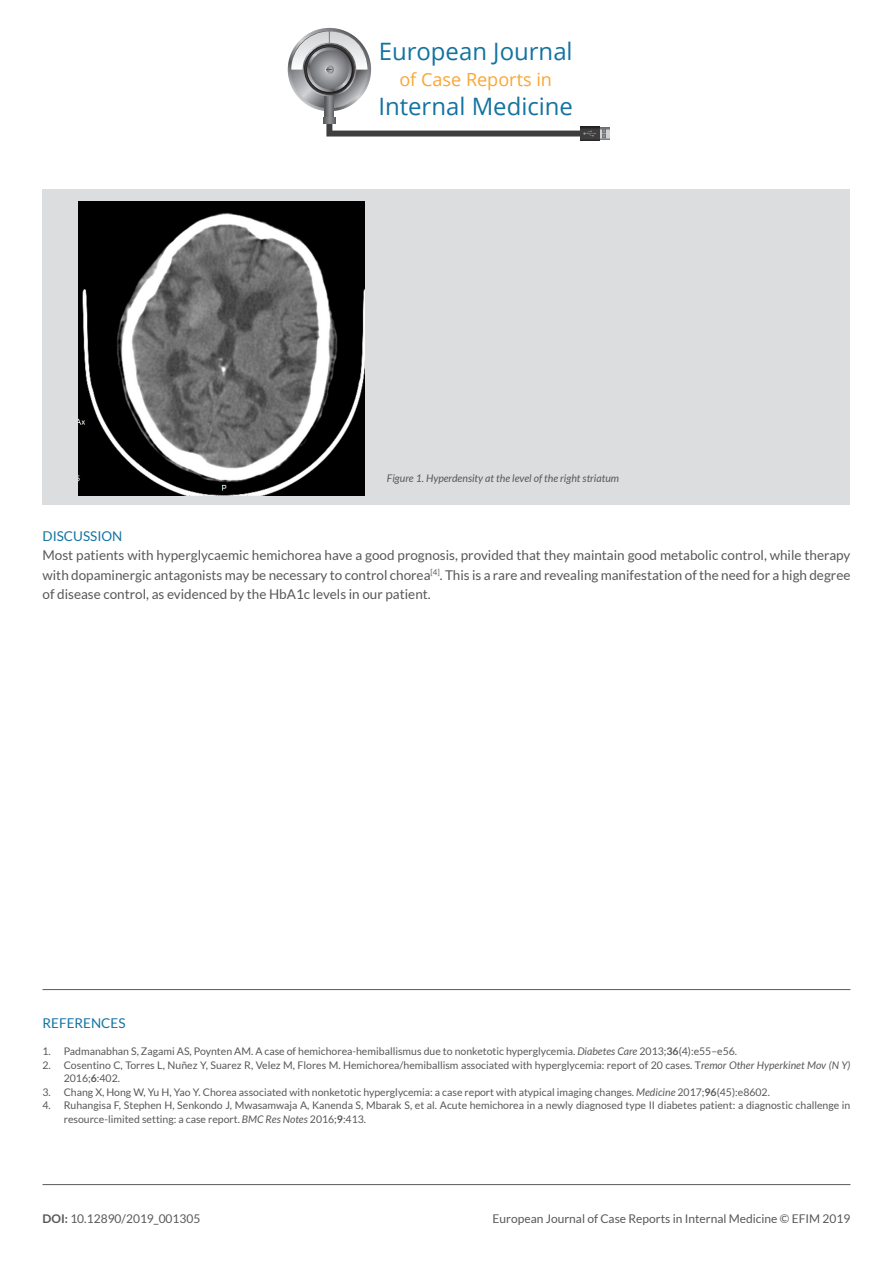
<style>
.page{position:relative;width:893px;height:1263px;background:#fff}
.page>*{position:absolute;margin:0;border:0;box-sizing:border-box;transform-origin:0 0}
.t1{font:24px "Open Sans";color:#1373a1}
.t2{font:18px "Open Sans";color:#faa633}
.TESTO_ARTICOLO{font:13.5px/19.5px "Lato";color:#57585a;text-align:justify}
.TESTO_ARTICOLO-2{font:13.5px "Lato";color:#1373a1}
.TITOLINI{font:13.5px "Lato";color:#1373a1}
.t3{font:12px "Lato";color:#57585a}
.REFERENCE{font:10.5px/13.5px "Lato";color:#57585a}
.DIDASCALIA{font:italic 10.5px "Lato";color:#57585a}
.s1{font-style:italic}
.s2{font-weight:700}
</style>
<div class="page">
<svg style="left:288px;top:28px;width:83px;height:83px"></svg>
<svg style="left:291px;top:31px;width:77px;height:77px"></svg>
<svg style="left:325px;top:96px;width:9px;height:21px"></svg>
<svg style="left:303px;top:43px;width:53px;height:53px"></svg>
<svg style="left:304px;top:44px;width:51px;height:51px"></svg>
<svg style="left:307px;top:47px;width:45px;height:45px"></svg>
<svg style="left:310px;top:50px;width:39px;height:39px"></svg>
<svg style="left:291px;top:31px;width:76px;height:43px"></svg>
<svg style="left:600px;top:128px;width:10px;height:11px"></svg>
<svg style="left:603px;top:129px;width:2px;height:9px"></svg>
<svg style="left:580px;top:126px;width:20px;height:15px"></svg>
<svg style="left:323px;top:117px;width:273px;height:20px"></svg>
<hr style="left:43px;top:1184px;width:807px;height:1px;background:#57585a">
<div style="left:43px;top:190px;width:807px;height:315px;background:#dcdddf"></div>
<img style="left:78px;top:202px;width:287px;height:294px">
<hr style="left:43px;top:989px;width:807px;height:1px;background:#57585a">
<h1 class="t1" style="left:379px;top:35px;width:196px">European Journal</h1>
<h2 class="t2" style="left:399px;top:67px;width:154px">of Case Reports in</h2>
<h1 class="t1" style="left:378px;top:89px;width:196px">Internal Medicine</h1>
<p class="DIDASCALIA" style="left:387px;top:472px;width:234px">Figure 1. Hyperdensity at the level of the right striatum</p>
<p class="TESTO_ARTICOLO-2" style="left:43px;top:528px;width:82px">DISCUSSION</p>
<p class="TESTO_ARTICOLO" style="left:43px;top:545px;width:809px">Most patients with hyperglycaemic hemichorea have a good prognosis, provided that they maintain good metabolic control, while therapy with dopaminergic antagonists may be necessary to control chorea<sup>[4]</sup>. This is a rare and revealing manifestation of the need for a high degree of disease control, as evidenced by the HbA1c levels in our patient.</p>
<p class="TITOLINI" style="left:43px;top:1016px;width:85px">REFERENCES</p>
<p class="REFERENCE" style="left:43px;top:1044px;width:696px">1. Padmanabhan S, Zagami AS, Poynten AM. A case of hemichorea-hemiballismus due to nonketotic hyperglycemia. <span class="s1">Diabetes Care</span> 2013;<span class="s2">36</span>(4):e55–e56.</p>
<p class="REFERENCE" style="left:64px;top:1058px;width:788px;text-indent:-21px">2. Cosentino C, Torres L, Nuñez Y, Suarez R, Velez M, Flores M. Hemichorea/hemiballism associated with hyperglycemia: report of 20 cases. T<span class="s1">remor Other Hyperkinet Mov (N Y)<br></span>2016;<span class="s2">6</span>:402.</p>
<p class="REFERENCE" style="left:43px;top:1085px;width:729px">3. Chang X, Hong W, Yu H, Yao Y. Chorea associated with nonketotic hyperglycemia: a case report with atypical imaging changes. <span class="s1">Medicine</span> 2017;<span class="s2">96</span>(45):e8602.</p>
<p class="REFERENCE" style="left:64px;top:1098px;width:788px;text-indent:-21px">4. Ruhangisa F, Stephen H, Senkondo J, Mwasamwaja A, Kanenda S, Mbarak S, et al. Acute hemichorea in a newly diagnosed type II diabetes patient: a diagnostic challenge in resource-limited setting: a case report. <span class="s1">BMC Res Notes</span> 2016;<span class="s2">9</span>:413.</p>
<p class="t3" style="left:43px;top:1212px;width:159px"><span class="s2">DOI:</span> 10.12890/2019_001305</p>
<p class="t3" style="left:493px;top:1212px;width:359px">European Journal of Case Reports in Internal Medicine © EFIM 2019</p>
</div>
